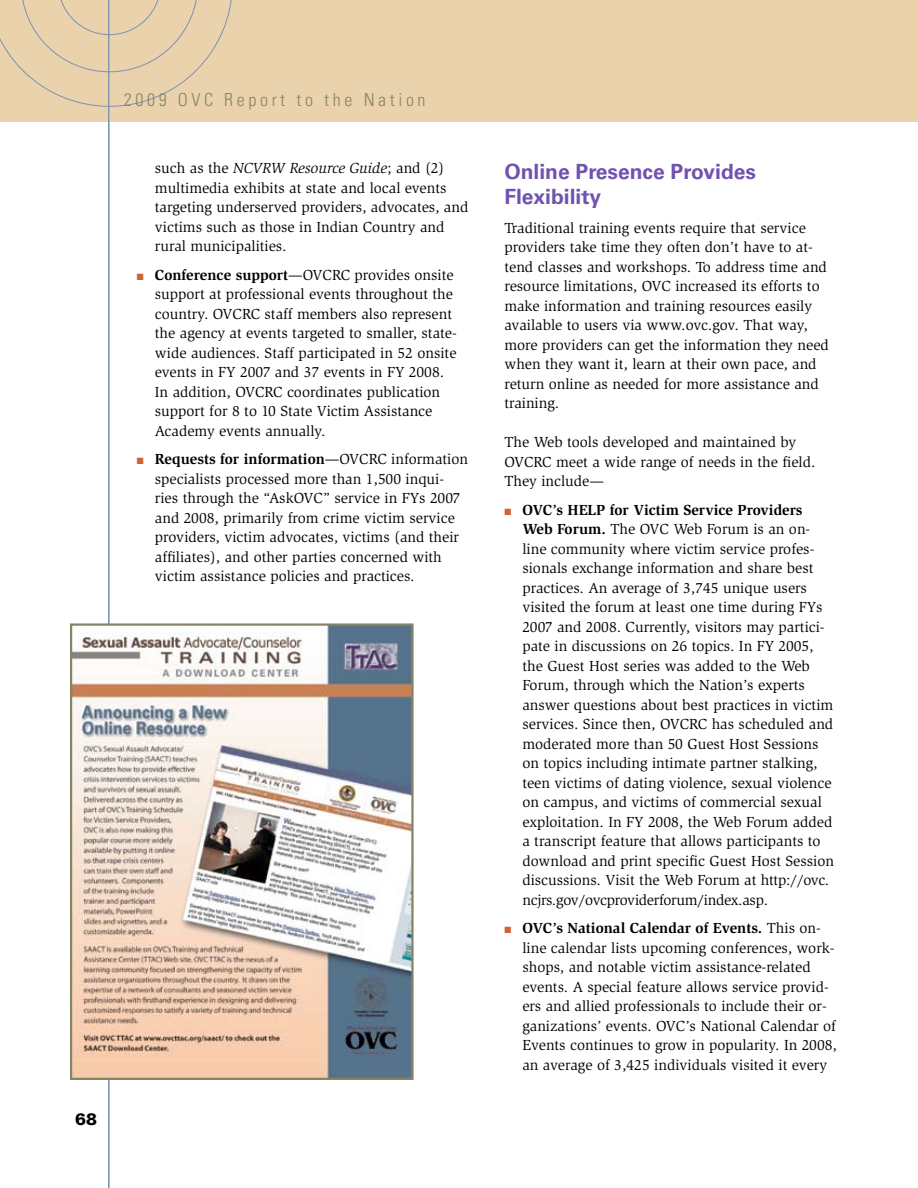
<style>
.page{position:relative;width:918px;height:1188px;background:#fff}
.page>*{position:absolute;margin:0;border:0;box-sizing:border-box;transform-origin:0 0}
.t1{font:700 21px/25.2px "Univers";color:#7053b0}
.t2{font:300 condensed 18px "Univers";letter-spacing:.2em;color:#848567}
.t3{font:900 16.5px "Univers";color:#000}
.t4{font:15px/19.5px "Slimbach";color:#000}
.s1{font-style:italic}
.s2{color:#d26330}
.s3{font-weight:700}
</style>
<div class="page">
<div style="left:0;top:0;width:918px;height:122px;background:#ead2ad"></div>
<svg style="left:0;top:0;width:232px;height:106px"></svg>
<hr style="left:108px;top:0;width:1px;height:1188px;background:#7b93b0">
<img style="left:73px;top:626px;width:338px;height:451px">
<div style="left:70px;top:623px;width:344px;height:457px;border:2px solid #848567"></div>
<p class="t2" style="left:124px;top:88px;width:303px">2009 OVC Report to the Nation</p>
<p class="t4" style="left:155px;top:159px;width:315px">such as the <span class="s1">NCVRW Resource Guide</span>; and (2) multimedia exhibits at state and local events targeting underserved providers, advocates, and victims such as those in Indian Country and rural municipalities.</p>
<p class="t4" style="left:155px;top:265px;width:303px;text-indent:-18px"><span class="s2">■</span> <span class="s3">Conference support</span>—OVCRC provides onsite support at professional events throughout the country. OVCRC staff members also represent the agency at events targeted to smaller, state&shy;wide audiences. Staff participated in 52 onsite events in FY 2007 and 37 events in FY 2008.<br>In addition, OVCRC coordinates publication support for 8 to 10 State Victim Assistance Academy events annually.</p>
<p class="t4" style="left:155px;top:450px;width:315px;text-indent:-18px"><span class="s2">■</span> <span class="s3">Requests for information</span>—OVCRC information specialists processed more than 1,500 inqui&shy;ries through the “AskOVC” service in FYs 2007 and 2008, primarily from crime victim service providers, victim advocates, victims (and their affiliates), and other parties concerned with victim assistance policies and practices.</p>
<p class="t3" style="left:75px;top:1108px;width:24px">68</p>
<h3 class="t1" style="left:504px;top:159px;width:253px">Online Presence Provides<br>Flexibility</h3>
<p class="t4" style="left:504px;top:218px;width:326px">Traditional training events require that service providers take time they often don’t have to at&shy;tend classes and workshops. To address time and resource limitations, OVC increased its efforts to make information and training resources easily available to users via www.ovc.gov. That way, more providers can get the information they need when they want it, learn at their own pace, and return online as needed for more assistance and training.</p>
<p class="t4" style="left:504px;top:433px;width:313px">The Web tools developed and maintained by<br>OVCRC meet a wide range of needs in the field.<br>They include—</p>
<p class="t4" style="left:522px;top:500px;width:313px;text-indent:-18px"><span class="s2">■</span> <span class="s3">OVC’s HELP for Victim Service Providers Web Forum.</span> The OVC Web Forum is an on&shy;line community where victim service profes&shy;sionals exchange information and share best practices. An average of 3,745 unique users visited the forum at least one time during FYs 2007 and 2008. Currently, visitors may partici&shy;pate in discussions on 26 topics. In FY 2005, the Guest Host series was added to the Web Forum, through which the Nation’s experts answer questions about best practices in victim services. Since then, OVCRC has scheduled and moderated more than 50 Guest Host Sessions on topics including intimate partner stalking, teen victims of dating violence, sexual violence on campus, and victims of commercial sexual exploitation. In FY 2008, the Web Forum added a transcript feature that allows participants to download and print specific Guest Host Session discussions. Visit the Web Forum at http://ovc. ncjrs.gov/ovcproviderforum/index.asp.</p>
<p class="t4" style="left:522px;top:919px;width:316px;text-indent:-18px"><span class="s2">■</span> <span class="s3">OVC’s National Calendar of Events.</span> This on&shy;line calendar lists upcoming conferences, work&shy;shops, and notable victim assistance-related events. A special feature allows service provid&shy;ers and allied professionals to include their or&shy;ganizations’ events. OVC’s National Calendar of Events continues to grow in popularity. In 2008, an average of 3,425 individuals visited it every</p>
</div>
